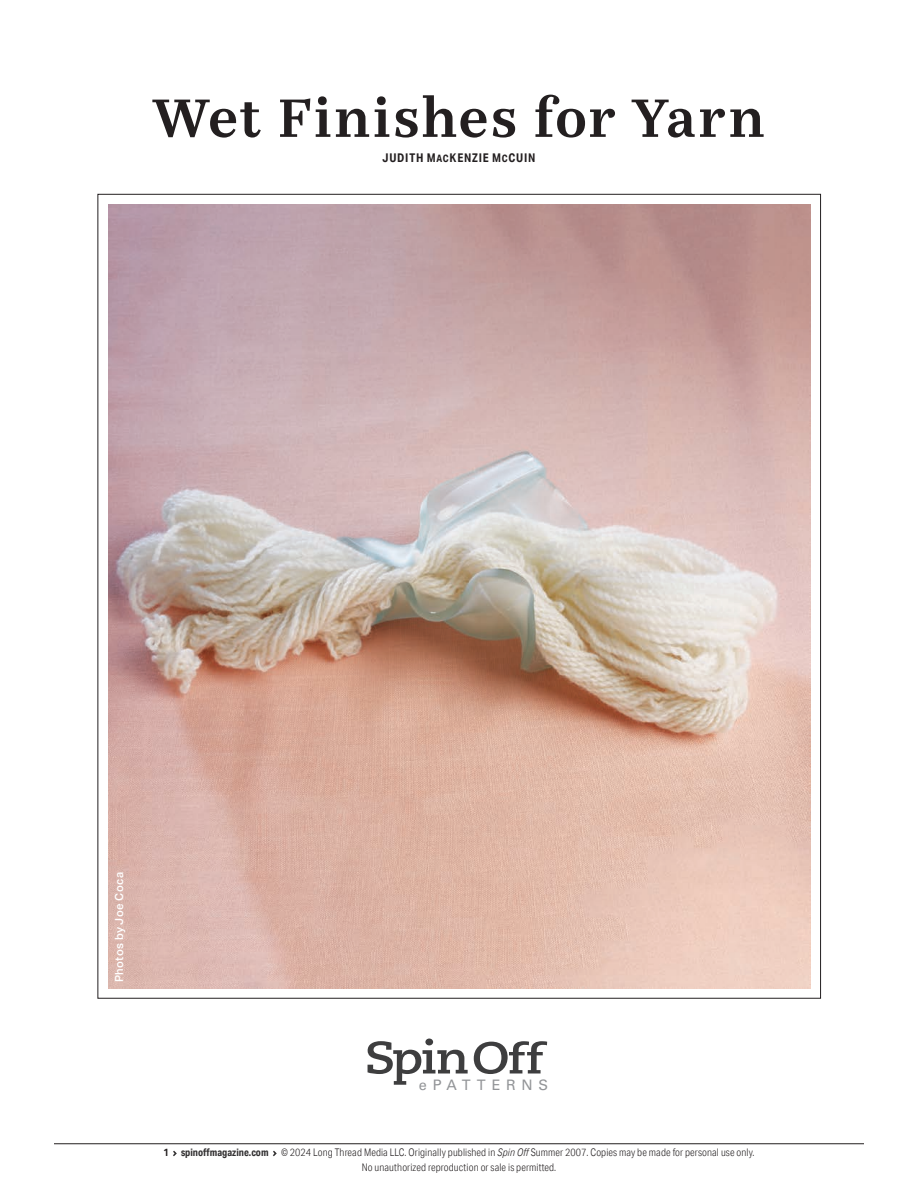
<style>
.page{position:relative;width:918px;height:1188px;background:#fff}
.page>*{position:absolute;margin:0;border:0;box-sizing:border-box;transform-origin:0 0}
.Project_-_Title{font:600 52.5px "Casus Pro";letter-spacing:.025em;color:#231f20}
.t1{font:14.4px "Univers LT Std";letter-spacing:.395em;color:#939598}
.Byline_-_Center{font:700 12px "Aktiv Grotesk Cd";letter-spacing:.065em;color:#231f20}
.Global_-_Captions_White{font:500 11.25px "Aktiv Grotesk";letter-spacing:.03em;color:#fff}
.t2{font:300 10.5px/15px "Aktiv Grotesk Cd";letter-spacing:.01em;color:#231f20;text-align:center}
.s1{font-family:"Aktiv Grotesk Cd Bold SC850";font-weight:400;font-size:10.2px}
.s2{font-weight:700}
.s3{font-weight:700;color:#312f30}
.s4{font-style:italic}
</style>
<div class="page">
<hr style="left:54px;top:1143px;width:810px;height:1px;background:#231f20">
<svg style="left:173px;top:1150px;width:4px;height:7px"></svg>
<svg style="left:273px;top:1150px;width:4px;height:7px"></svg>
<svg style="left:368px;top:1039px;width:100px;height:46px"></svg>
<svg style="left:474px;top:1041px;width:73px;height:33px"></svg>
<img style="left:108px;top:204px;width:702px;height:784px">
<p class="Project_-_Title" style="left:153px;top:82px;width:613px">Wet Finishes for Yarn</p>
<p class="Byline_-_Center" style="left:382px;top:150px;width:155px">JUDITH M<span class="s1">AC</span>KENZIE M<span class="s1">C</span>CUIN</p>
<p class="Global_-_Captions_White" style="left:113px;top:982px;width:111px;rotate:-90deg">Photos by Joe Coca</p>
<h2 class="t1" style="left:419px;top:1076px;width:131px">ePATTERNS</h2>
<p class="t2" style="left:163px;top:1145px;width:593px"><span class="s2">1</span> <span class="s3">spinoffmagazine.com</span> © 2024 Long Thread Media LLC. Originally published in <span class="s4">Spin Off</span> Summer 2007. Copies may be made for personal use only.<br>No unauthorized reproduction or sale is permitted.</p>
</div>
